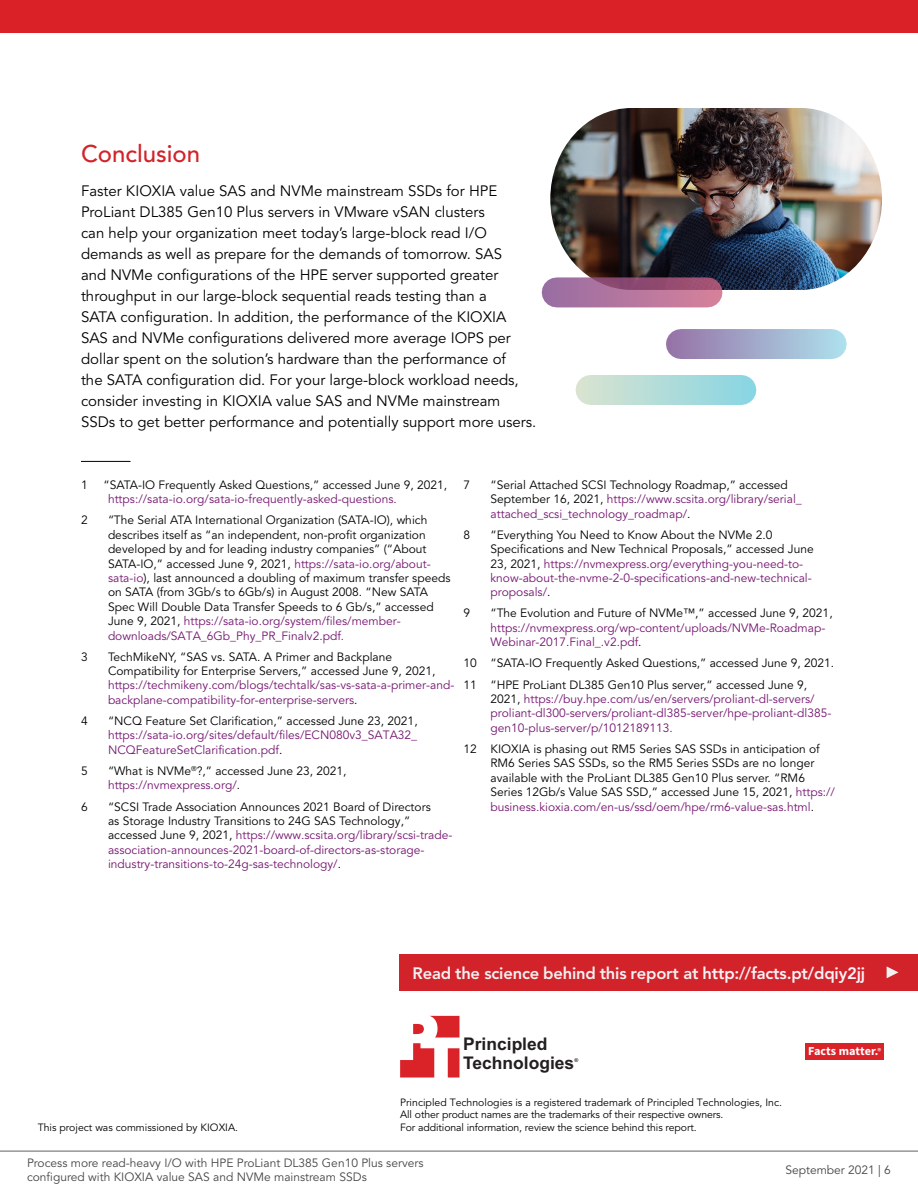
<style>
.page{position:relative;width:918px;height:1188px;background:#fff}
.page>*{position:absolute;margin:0;border:0;box-sizing:border-box;transform-origin:0 0}
.t1{font:500 24px "Avenir LT Pro";color:#d2232a}
.t2{font:700 17.4px/18.6px "Arial";color:#231f20}
.t3{font:800 16.5px "Avenir LT Pro";letter-spacing:-.01em;color:#f1f1f2}
.t4{font:15px/21px "Avenir LT Pro";color:#000}
.t5{font:700 12.15px "Source Sans Pro";color:#fff}
.t6{font:12px/14.4px "Avenir LT Pro";color:#000}
.t7{font:12px/14.4px "Avenir LT Pro";color:#751670}
.t8{font:12px/14.4px "Avenir LT Pro";color:#464547}
.t9{font:10.5px/12.6px "Avenir LT Pro";letter-spacing:-.01em;color:#000}
.t10{font:700 5.25px "Arial";color:#231f20}
.s1{color:#751670}
.s2{color:#000}
.s3{color:#f8f3f8}
.s4{font-weight:600;font-size:8.55px}
</style>
<div class="page">
<hr style="left:81px;top:461px;width:49px;height:1px;background:#000">
<img style="left:550px;top:108px;width:332px;height:182px">
<div style="left:591px;top:375px;width:150px;height:30px;background:linear-gradient(to right,#d3e2d1,#8ed6e1)"></div>
<div style="left:681px;top:329px;width:151px;height:30px;background:linear-gradient(to right,#977bac,#acd8e8)"></div>
<svg style="left:557px;top:277px;width:150px;height:30px;background:#a86990"></svg>
<svg style="left:400px;top:1016px;width:59px;height:62px"></svg>
<div style="left:805px;top:1043px;width:78px;height:17px;background:#da2229"></div>
<div style="left:399px;top:954px;width:519px;height:37px;background:#d2232a"></div>
<svg style="left:887px;top:966px;width:11px;height:12px"></svg>
<hr style="left:0;top:1151px;width:918px;height:1px;background:#616264">
<div style="left:0;top:0;width:918px;height:32px;background:#da2128"></div>
<h1 class="t1" style="left:81px;top:139px;width:121px">Conclusion</h1>
<p class="t4" style="left:81px;top:181px;width:457px">Faster KIOXIA value SAS and NVMe mainstream SSDs for HPE ProLiant DL385 Gen10 Plus servers in VMware vSAN clusters<br>can help your organization meet today’s large-block read I/O demands as well as prepare for the demands of tomorrow. SAS<br>and NVMe configurations of the HPE server supported greater throughput in our large-block sequential reads testing than a<br>SATA configuration. In addition, the performance of the KIOXIA SAS and NVMe configurations delivered more average IOPS per dollar spent on the solution’s hardware than the performance of<br>the SATA configuration did. For your large-block workload needs, consider investing in KIOXIA value SAS and NVMe mainstream SSDs to get better performance and potentially support more users.</p>
<p class="t6" style="left:81px;top:478px;width:8px">1</p>
<p class="t6" style="left:104px;top:478px;width:345px">“SATA-IO Frequently Asked Questions,” accessed June 9, 2021,</p>
<p class="t7" style="left:108px;top:492px;width:290px">https://sata-io.org/sata-io-frequently-asked-questions.</p>
<p class="t6" style="left:81px;top:513px;width:8px">2</p>
<p class="t6" style="left:108px;top:513px;width:344px">“The Serial ATA International Organization (SATA-IO), which describes itself as “an independent, non-profit organization developed by and for leading industry companies” (“About SATA-IO,” accessed June 9, 2021, <span class="s1">https://sata-io.org/about&shy;sata-io</span>), last announced a doubling of maximum transfer speeds on SATA (from 3Gb/s to 6Gb/s) in August 2008. “New SATA Spec Will Double Data Transfer Speeds to 6 Gb/s,” accessed June 9, 2021, <span class="s1">https://sata-io.org/system/files/member&shy;downloads/SATA_6Gb_Phy_PR_Finalv2.pdf.</span></p>
<p class="t6" style="left:81px;top:650px;width:8px">3</p>
<p class="t6" style="left:108px;top:650px;width:329px">TechMikeNY, “SAS vs. SATA. A Primer and Backplane<br>Compatibility for Enterprise Servers,” accessed June 9, 2021,</p>
<p class="t7" style="left:108px;top:678px;width:348px">https://techmikeny.com/blogs/techtalk/sas-vs-sata-a-primer-and&shy;backplane-compatibility-for-enterprise-servers<span class="s2">.</span></p>
<p class="t6" style="left:81px;top:714px;width:8px">4</p>
<p class="t6" style="left:108px;top:714px;width:311px">“NCQ Feature Set Clarification,” accessed June 23, 2021,</p>
<p class="t7" style="left:108px;top:728px;width:311px">https://sata-io.org/sites/default/files/ECN080v3_SATA32_<br>NCQFeatureSetClarification.pdf<span class="s2">.</span></p>
<p class="t6" style="left:81px;top:764px;width:8px">5</p>
<p class="t6" style="left:108px;top:764px;width:240px">“What is NVMe<sup>®</sup>?,” accessed June 23, 2021, <span class="s1">https://nvmexpress.org/</span>.</p>
<p class="t6" style="left:81px;top:799px;width:8px">6</p>
<p class="t7" style="left:108px;top:799px;width:346px"><span class="s2">“SCSI Trade Association Announces 2021 Board of Directors<br>as Storage Industry Transitions to 24G SAS Technology,” accessed June 9, 2021,</span> https://www.scsita.org/library/scsi-trade&shy;association-announces-2021-board-of-directors-as-storage&shy;industry-transitions-to-24g-sas-technology/<span class="s2">.</span></p>
<p class="t6" style="left:464px;top:478px;width:8px">7</p>
<p class="t7" style="left:491px;top:478px;width:313px"><span class="s2">“Serial Attached SCSI Technology Roadmap,” accessed<br>September 16, 2021,</span> https://www.scsita.org/library/serial_ attached_scsi_technology_roadmap/<span class="s2">.</span></p>
<p class="t6" style="left:464px;top:528px;width:8px">8</p>
<p class="t7" style="left:491px;top:528px;width:325px"><span class="s2">“Everything You Need to Know About the NVMe 2.0<br>Specifications and New Technical Proposals,” accessed June 23, 2021,</span> https://nvmexpress.org/everything-you-need-to&shy;know-about-the-nvme-2-0-specifications-and-new-technical&shy;proposals/<span class="s2">.</span></p>
<p class="t6" style="left:464px;top:606px;width:8px">9</p>
<p class="t6" style="left:491px;top:606px;width:344px">“The Evolution and Future of NVMe™,” accessed June 9, 2021,</p>
<p class="t7" style="left:491px;top:621px;width:336px">https://nvmexpress.org/wp-content/uploads/NVMe-Roadmap-<br>Webinar-2017.Final_.v2.pdf<span class="s2">.</span></p>
<p class="t6" style="left:464px;top:653px;width:372px;line-height:21.1px">10 “SATA-IO Frequently Asked Questions,” accessed June 9, 2021.<br>11 “HPE ProLiant DL385 Gen10 Plus server,” accessed June 9,</p>
<p class="t7" style="left:491px;top:692px;width:342px"><span class="s2">2021,</span> https://buy.hpe.com/us/en/servers/proliant-dl-servers/ proliant-dl300-servers/proliant-dl385-server/hpe-proliant-dl385- gen10-plus-server/p/1012189113.</p>
<p class="t6" style="left:491px;top:742px;width:346px;text-indent:-27px">12 KIOXIA is phasing out RM5 Series SAS SSDs in anticipation of RM6 Series SAS SSDs, so the RM5 Series SSDs are no longer available with the ProLiant DL385 Gen10 Plus server. “RM6<br>Series 12Gb/s Value SAS SSD,” accessed June 15, 2021, <span class="s1">https:// business.kioxia.com/en-us/ssd/oem/hpe/rm6-value-sas.html</span>.</p>
<h3 class="t3" style="left:413px;top:963px;width:454px">Read the science behind this report at <span class="s3">http://facts.pt/dqiy2jj</span></h3>
<p class="t9" style="left:38px;top:1121px;width:202px">This project was commissioned by KIOXIA.</p>
<h2 class="t2" style="left:463px;top:1036px;width:113px">Principled<br>Technologies</h2>
<p class="t10" style="left:574px;top:1057px;width:5px">®</p>
<p class="t9" style="left:400px;top:1096px;width:383px">Principled Technologies is a registered trademark of Principled Technologies, Inc.<br>All other product names are the trademarks of their respective owners.<br>For additional information, review the science behind this report.</p>
<p class="t5" style="left:808px;top:1043px;width:74px">Facts matter.<span class="s4">®</span></p>
<p class="t8" style="left:27px;top:1156px;width:398px">Process more read-heavy I/O with HPE ProLiant DL385 Gen10 Plus servers configured with KIOXIA value SAS and NVMe mainstream SSDs</p>
<p class="t8" style="left:785px;top:1163px;width:107px">September 2021 | 6</p>
</div>
